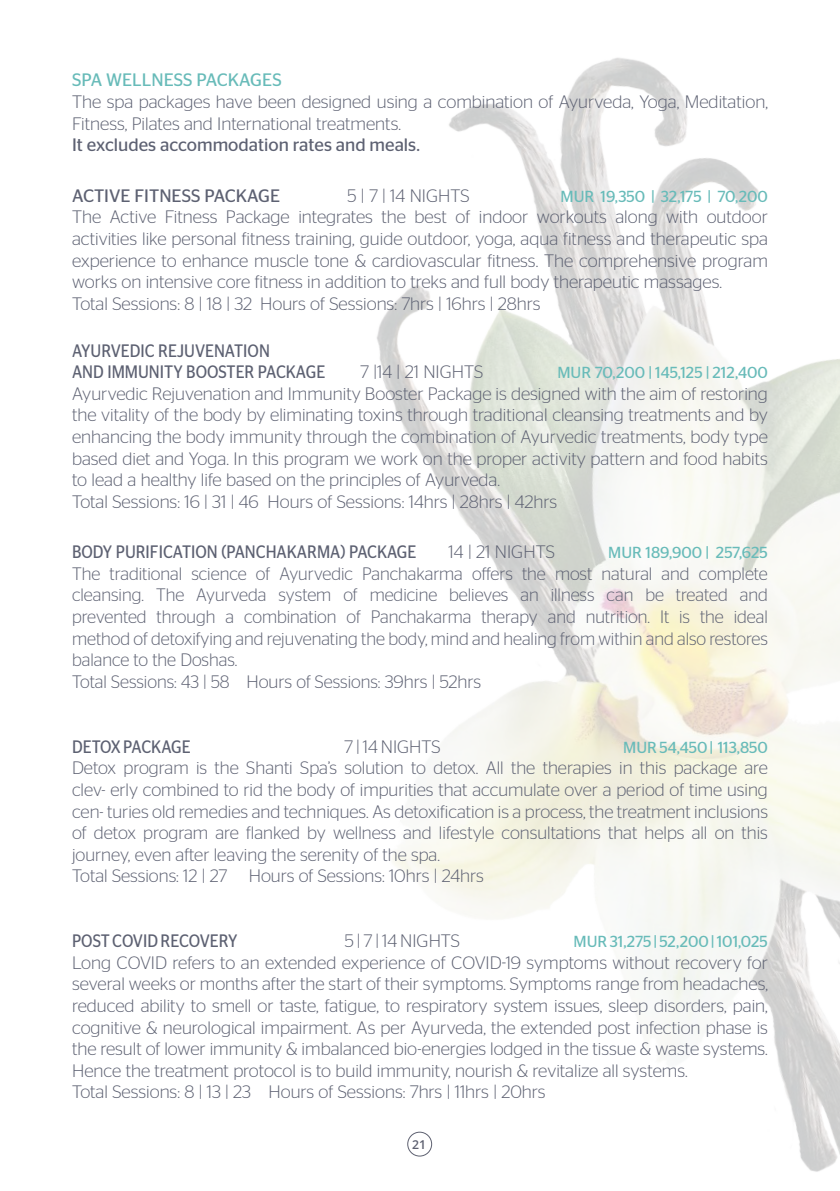
<style>
.page{position:relative;width:840px;height:1191px;background:#fff}
.page>*{position:absolute;margin:0;border:0;box-sizing:border-box;transform-origin:0 0}
.t1{font:300 18px/21.6px "Stag Sans";color:#5d6172}
.t2{font:18px/21.6px "Stag Sans";color:#5d6172;scale:.89 1}
.t3{font:18px "Stag Sans";color:#5d6172}
.t4{font:18px "Stag Sans";color:#68bbb9}
.t5{font:16px "Stag Sans";color:#68bbb9}
.t6{font:600 12.2px "Open Sans";color:#5d6070}
</style>
<div class="page">
<img style="left:377px;top:58px;width:462px;height:1114px">
<div style="left:407px;top:1131px;width:25px;height:25px;border:1px solid #5d6070;border-radius:50%"></div>
<p class="t4" style="left:72px;top:70px;width:211px">SPA WELLNESS PACKAGES</p>
<p class="t1" style="left:72px;top:91px;width:697px">The spa packages have been designed using a combination of Ayurveda, Yoga, Meditation,<br>Fitness, Pilates and International treatments.</p>
<p class="t3" style="left:72px;top:135px;width:349px">It excludes accommodation rates and meals.</p>
<p class="t3" style="left:72px;top:185px;width:209px">ACTIVE FITNESS PACKAGE</p>
<p class="t1" style="left:347px;top:184px;width:123px">5 | 7 | 14 NIGHTS</p>
<p class="t5" style="left:560px;top:187px;width:209px">MUR 19,350 | 32,175 | 70,200</p>
<p class="t1" style="left:72px;top:206px;width:697px">The Active Fitness Package integrates the best of indoor workouts along with outdoor activities like personal fitness training, guide outdoor, yoga, aqua fitness and therapeutic spa experience to enhance muscle tone &amp; cardiovascular fitness. The comprehensive program works on intensive core fitness in addition to treks and full body therapeutic massages.<br>Total Sessions: 8 | 18 | 32 Hours of Sessions: 7hrs | 16hrs | 28hrs</p>
<p class="t2" style="left:72px;top:339px;width:286px">AYURVEDIC REJUVENATION<br>AND IMMUNITY BOOSTER PACKAGE</p>
<p class="t1" style="left:360px;top:361px;width:124px">7 |14 | 21 NIGHTS</p>
<p class="t5" style="left:557px;top:363px;width:212px">MUR 70,200 | 145,125 | 212,400</p>
<p class="t1" style="left:72px;top:382px;width:697px">Ayurvedic Rejuvenation and Immunity Booster Package is designed with the aim of restoring the vitality of the body by eliminating toxins through traditional cleansing treatments and by enhancing the body immunity through the combination of Ayurvedic treatments, body type based diet and Yoga. In this program we work on the proper activity pattern and food habits to lead a healthy life based on the principles of Ayurveda.<br>Total Sessions: 16 | 31 | 46 Hours of Sessions: 14hrs | 28hrs | 42hrs</p>
<p class="t2" style="left:72px;top:541px;width:388px">BODY PURIFICATION (PANCHAKARMA) PACKAGE</p>
<p class="t1" style="left:448px;top:541px;width:108px">14 | 21 NIGHTS</p>
<p class="t5" style="left:608px;top:543px;width:161px">MUR 189,900 | 257,625</p>
<p class="t1" style="left:72px;top:562px;width:697px">The traditional science of Ayurvedic Panchakarma offers the most natural and complete cleansing. The Ayurveda system of medicine believes an illness can be treated and prevented through a combination of Panchakarma therapy and nutrition. It is the ideal method of detoxifying and rejuvenating the body, mind and healing from within and also restores balance to the Doshas.<br>Total Sessions: 43 | 58 Hours of Sessions: 39hrs | 52hrs</p>
<p class="t2" style="left:72px;top:735px;width:135px">DETOX PACKAGE</p>
<p class="t1" style="left:344px;top:735px;width:98px">7 | 14 NIGHTS</p>
<p class="t5" style="left:623px;top:738px;width:146px">MUR 54,450 | 113,850</p>
<p class="t1" style="left:72px;top:757px;width:697px">Detox program is the Shanti Spa’s solution to detox. All the therapies in this package are clev- erly combined to rid the body of impurities that accumulate over a period of time using cen- turies old remedies and techniques. As detoxification is a process, the treatment inclusions of detox program are flanked by wellness and lifestyle consultations that helps all on this journey, even after leaving the serenity of the spa.<br>Total Sessions: 12 | 27 Hours of Sessions: 10hrs | 24hrs</p>
<p class="t2" style="left:72px;top:930px;width:187px">POST COVID RECOVERY</p>
<p class="t1" style="left:344px;top:929px;width:117px">5 | 7 | 14 NIGHTS</p>
<p class="t5" style="left:573px;top:932px;width:196px">MUR 31,275 | 52,200 | 101,025</p>
<p class="t1" style="left:72px;top:951px;width:697px">Long COVID refers to an extended experience of COVID-19 symptoms without recovery for several weeks or months after the start of their symptoms. Symptoms range from headaches, reduced ability to smell or taste, fatigue, to respiratory system issues, sleep disorders, pain, cognitive &amp; neurological impairment. As per Ayurveda, the extended post infection phase is the result of lower immunity &amp; imbalanced bio-energies lodged in the tissue &amp; waste systems.<br>Hence the treatment protocol is to build immunity, nourish &amp; revitalize all systems.<br>Total Sessions: 8 | 13 | 23 Hours of Sessions: 7hrs | 11hrs | 20hrs</p>
<p class="t6" style="left:412px;top:1136px;width:15px">21</p>
</div>
